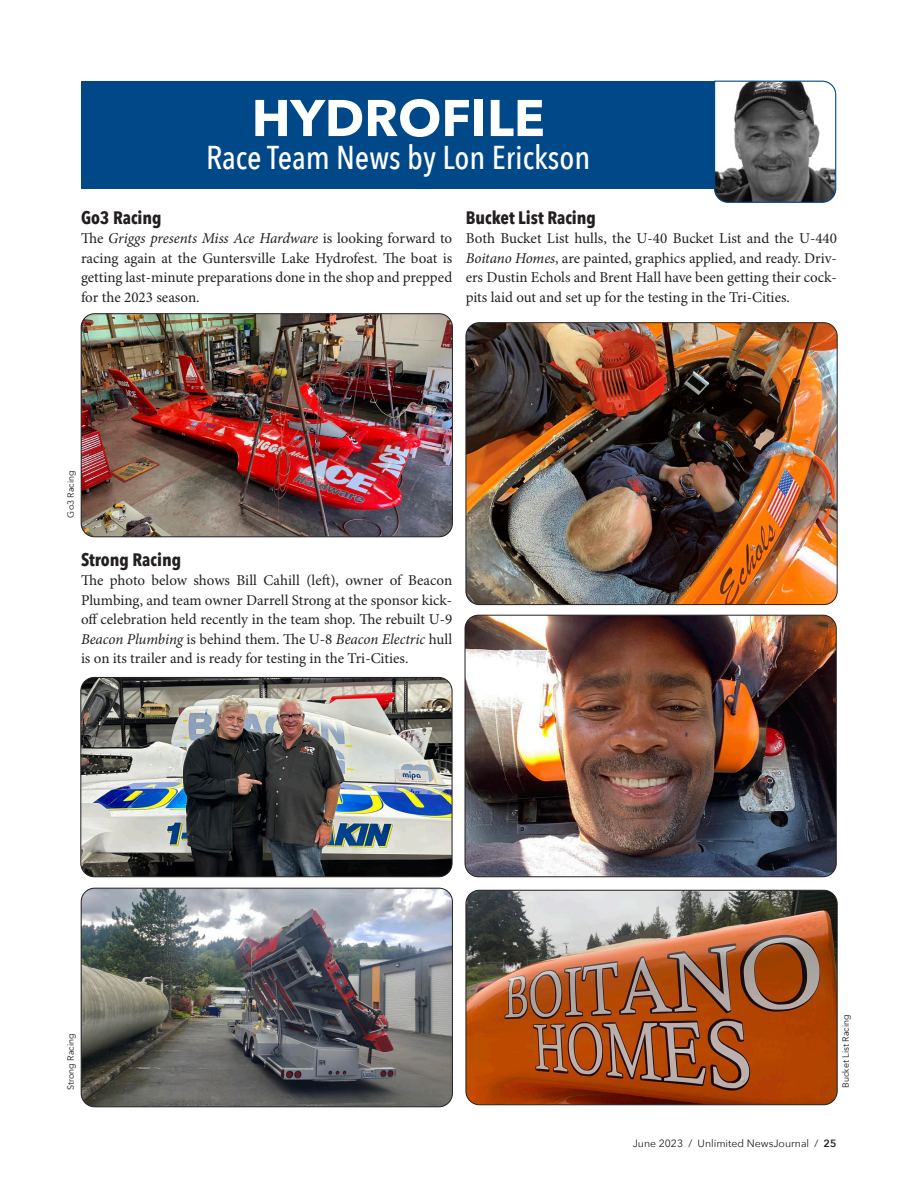
<style>
.page{position:relative;width:918px;height:1188px;background:#fff}
.page>*{position:absolute;margin:0;border:0;box-sizing:border-box;transform-origin:0 0}
.t1{font:700 51px "Avenir Next";color:#fff}
.t2{font:500 33px "Avenir Next Condensed";color:#fff}
.t3{font:700 18px "Avenir Next Condensed";color:#231f20}
.t4{font:15px/19.5px "Minion Pro";letter-spacing:-.005em;color:#231f20;text-align:justify}
.t5{font:10.5px "Avenir Next";color:#231f20}
.t6{font:9px "Avenir";color:#231f20}
.s1{font-style:italic}
.s2{font-weight:600}
</style>
<div class="page">
<div style="left:81px;top:81px;width:635px;height:108px;background:#004888"></div>
<svg style="left:714px;top:80px;width:123px;height:123px"></svg>
<img style="left:81px;top:888px;width:371px;height:219px">
<div style="left:81px;top:888px;width:372px;height:219px;border:1px solid #231f20;border-radius:14px"></div>
<img style="left:81px;top:677px;width:371px;height:200px">
<div style="left:81px;top:677px;width:371px;height:200px;border:1px solid #231f20;border-radius:14px"></div>
<img style="left:466px;top:323px;width:371px;height:282px">
<div style="left:466px;top:322px;width:371px;height:283px;border:1px solid #231f20;border-radius:14px"></div>
<img style="left:465px;top:615px;width:371px;height:262px">
<div style="left:465px;top:615px;width:371px;height:262px;border:1px solid #231f20;border-radius:14px"></div>
<img style="left:466px;top:890px;width:371px;height:215px">
<div style="left:466px;top:890px;width:371px;height:215px;border:1px solid #231f20;border-radius:14px"></div>
<img style="left:81px;top:314px;width:371px;height:223px">
<div style="left:81px;top:314px;width:372px;height:223px;border:1px solid #231f20;border-radius:14px"></div>
<p class="t1" style="left:252px;top:74px;width:295px">HYDROFILE</p>
<p class="t2" style="left:206px;top:138px;width:386px">Race Team News by Lon Erickson</p>
<p class="t3" style="left:81px;top:206px;width:82px">Go3 Racing</p>
<p class="t4" style="left:81px;top:229px;width:373px">The <span class="s1">Griggs presents Miss Ace Hardware</span> is looking forward to racing again at the Guntersville Lake Hydrofest. The boat is getting last-minute preparations done in the shop and prepped for the 2023 season.</p>
<p class="t3" style="left:466px;top:206px;width:132px">Bucket List Racing</p>
<p class="t4" style="left:466px;top:229px;width:373px">Both Bucket List hulls, the U-40 Bucket List and the U-440<br><span class="s1">Boitano Homes</span>, are painted, graphics applied, and ready. Driv&shy;ers Dustin Echols and Brent Hall have been getting their cock&shy;pits laid out and set up for the testing in the Tri-Cities.</p>
<p class="t6" style="left:65px;top:518px;width:48px;rotate:-90deg">Go3 Racing</p>
<p class="t3" style="left:81px;top:548px;width:102px">Strong Racing</p>
<p class="t4" style="left:81px;top:571px;width:373px">The photo below shows Bill Cahill (left), owner of Beacon Plumbing, and team owner Darrell Strong at the sponsor kick&shy;off celebration held recently in the team shop. The rebuilt U-9<br><span class="s1">Beacon Plumbing</span> is behind them. The U-8 <span class="s1">Beacon Electric</span> hull is on its trailer and is ready for testing in the Tri-Cities.</p>
<p class="t6" style="left:65px;top:1090px;width:58px;rotate:-90deg">Strong Racing</p>
<p class="t6" style="left:840px;top:1088px;width:74px;rotate:-90deg">Bucket List Racing</p>
<p class="t5" style="left:633px;top:1134px;width:205px">June 2023 / Unlimited NewsJournal / <span class="s2">25</span></p>
</div>
